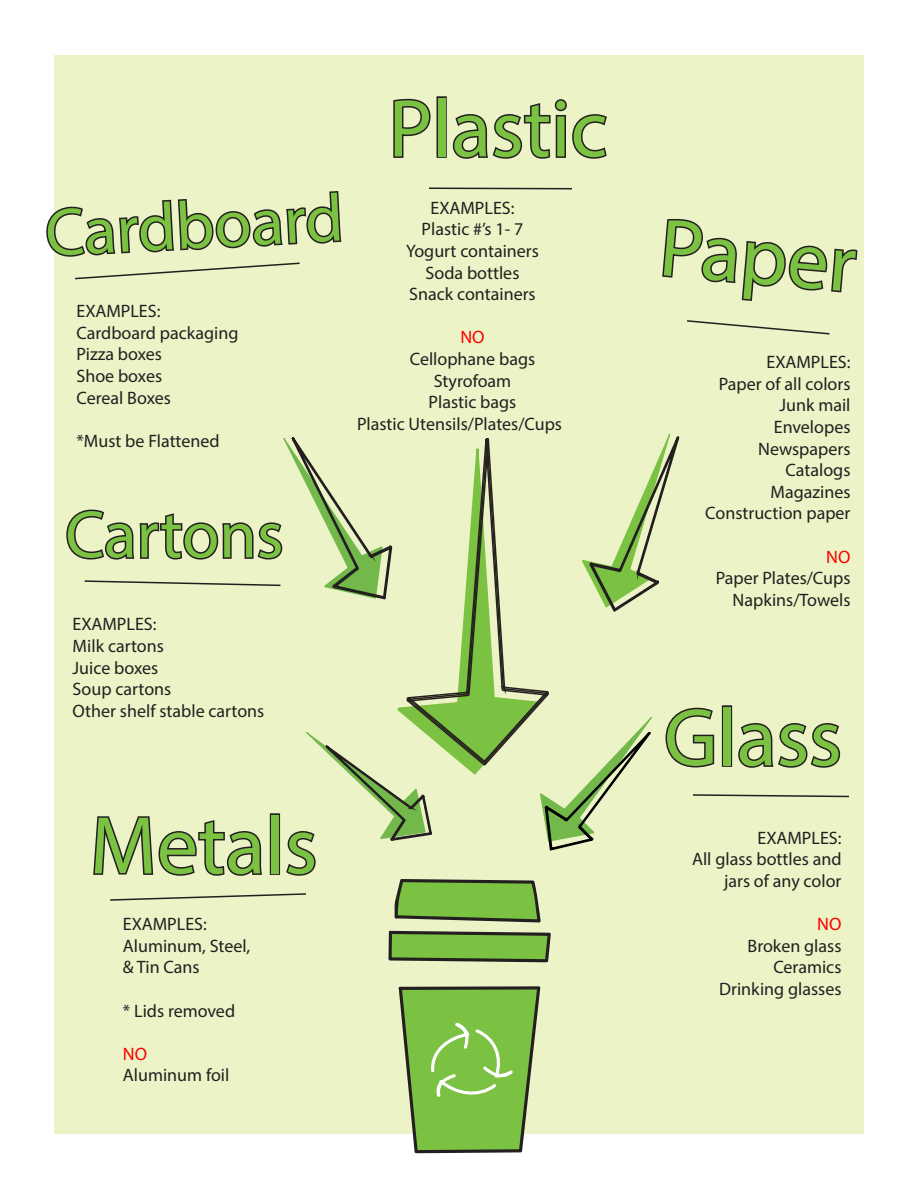
<style>
.page{position:relative;width:918px;height:1188px;background:#fff}
.page>*{position:absolute;margin:0;border:0;box-sizing:border-box;transform-origin:0 0}
.t1{font:82.5px "Myriad Pro";color:#7bc142}
.t2{font:67.5px "Myriad Pro";color:#7bc142}
.t3{font:18px/21.6px "Myriad Pro";color:#231f20;text-align:right}
.t4{font:18px "Myriad Pro";color:#fb0000}
</style>
<div class="page">
<div style="left:54px;top:56px;width:810px;height:1078px;background:#ecf3c7"></div>
<svg style="left:662px;top:219px;width:196px;height:82px"></svg>
<svg style="left:665px;top:707px;width:50px;height:61px"></svg>
<div style="left:722px;top:705px;width:10px;height:62px;border:3px solid #231f20"></div>
<svg style="left:738px;top:723px;width:103px;height:45px"></svg>
<svg style="left:393px;top:98px;width:38px;height:60px"></svg>
<div style="left:437px;top:96px;width:10px;height:62px;border:3px solid #231f20"></div>
<svg style="left:452px;top:99px;width:155px;height:60px"></svg>
<svg style="left:429px;top:187px;width:143px;height:3px"></svg>
<svg style="left:46px;top:191px;width:296px;height:89px"></svg>
<svg style="left:693px;top:794px;width:156px;height:4px"></svg>
<svg style="left:388px;top:930px;width:163px;height:32px;background:#71a145"></svg>
<svg style="left:398px;top:986px;width:142px;height:167px;background:#87bd58"></svg>
<svg style="left:582px;top:433px;width:98px;height:179px"></svg>
<svg style="left:406px;top:438px;width:143px;height:279px"></svg>
<svg style="left:93px;top:717px;width:559px;height:206px"></svg>
<svg style="left:66px;top:437px;width:327px;height:163px"></svg>
<svg style="left:687px;top:320px;width:143px;height:15px"></svg>
<p class="t2" style="left:43px;top:192px;width:300px;rotate:-3deg">Cardboard</p>
<p class="t3" style="left:76px;top:300px;width:85px">EXAMPLES:</p>
<p class="t3" style="left:76px;top:322px;width:163px">Cardboard packaging</p>
<p class="t3" style="left:76px;top:343px;width:87px">Pizza boxes</p>
<p class="t3" style="left:76px;top:365px;width:87px">Shoe boxes</p>
<p class="t3" style="left:76px;top:387px;width:96px">Cereal Boxes</p>
<p class="t3" style="left:76px;top:430px;width:145px">*Must be Flattened</p>
<p class="t1" style="left:389px;top:78px;width:220px">Plastic</p>
<p class="t3" style="left:431px;top:197px;width:85px">EXAMPLES:</p>
<p class="t3" style="left:422px;top:218px;width:103px">Plastic #’s 1- 7</p>
<p class="t3" style="left:406px;top:240px;width:134px">Yogurt containers</p>
<p class="t3" style="left:426px;top:261px;width:95px">Soda bottles</p>
<p class="t3" style="left:409px;top:283px;width:128px">Snack containers</p>
<p class="t4" style="left:460px;top:326px;width:26px">NO</p>
<p class="t3" style="left:410px;top:348px;width:127px">Cellophane bags</p>
<p class="t3" style="left:434px;top:369px;width:79px">Styrofoam</p>
<p class="t3" style="left:429px;top:391px;width:89px">Plastic bags</p>
<p class="t3" style="left:357px;top:413px;width:207px">Plastic Utensils/Plates/Cups</p>
<p class="t2" style="left:65px;top:493px;width:220px">Cartons</p>
<p class="t3" style="left:73px;top:613px;width:85px">EXAMPLES:</p>
<p class="t3" style="left:73px;top:635px;width:93px">Milk cartons</p>
<p class="t3" style="left:73px;top:656px;width:193px;text-align:left">Juice boxes<br>Soup cartons<br>Other shelf stable cartons</p>
<p class="t1" style="left:90px;top:795px;width:229px">Metals</p>
<p class="t3" style="left:123px;top:913px;width:85px">EXAMPLES:</p>
<p class="t3" style="left:123px;top:935px;width:129px">Aluminum, Steel,</p>
<p class="t3" style="left:123px;top:956px;width:78px">&amp; Tin Cans</p>
<p class="t3" style="left:123px;top:1000px;width:114px">* Lids removed</p>
<p class="t4" style="left:123px;top:1043px;width:26px">NO</p>
<p class="t3" style="left:123px;top:1064px;width:108px">Aluminum foil</p>
<p class="t1" style="left:664px;top:197px;width:198px;rotate:5deg">Paper</p>
<p class="t3" style="left:767px;top:351px;width:85px">EXAMPLES:</p>
<p class="t3" style="left:719px;top:373px;width:133px">Paper of all colors</p>
<p class="t3" style="left:780px;top:394px;width:72px">Junk mail</p>
<p class="t3" style="left:774px;top:416px;width:78px">Envelopes</p>
<p class="t3" style="left:758px;top:438px;width:94px">Newspapers</p>
<p class="t3" style="left:786px;top:459px;width:66px">Catalogs</p>
<p class="t3" style="left:770px;top:481px;width:82px">Magazines</p>
<p class="t3" style="left:705px;top:502px;width:147px">Construction paper</p>
<p class="t4" style="left:826px;top:546px;width:26px">NO</p>
<p class="t3" style="left:716px;top:567px;width:136px">Paper Plates/Cups</p>
<p class="t3" style="left:733px;top:589px;width:119px">Napkins/Towels</p>
<p class="t1" style="left:664px;top:687px;width:179px">Glass</p>
<p class="t3" style="left:758px;top:827px;width:85px">EXAMPLES:</p>
<p class="t3" style="left:692px;top:848px;width:151px">All glass bottles and jars of any color</p>
<p class="t4" style="left:817px;top:913px;width:26px">NO</p>
<p class="t3" style="left:748px;top:935px;width:95px">Broken glass</p>
<p class="t3" style="left:773px;top:956px;width:70px">Ceramics</p>
<p class="t3" style="left:719px;top:978px;width:124px">Drinking glasses</p>
</div>
